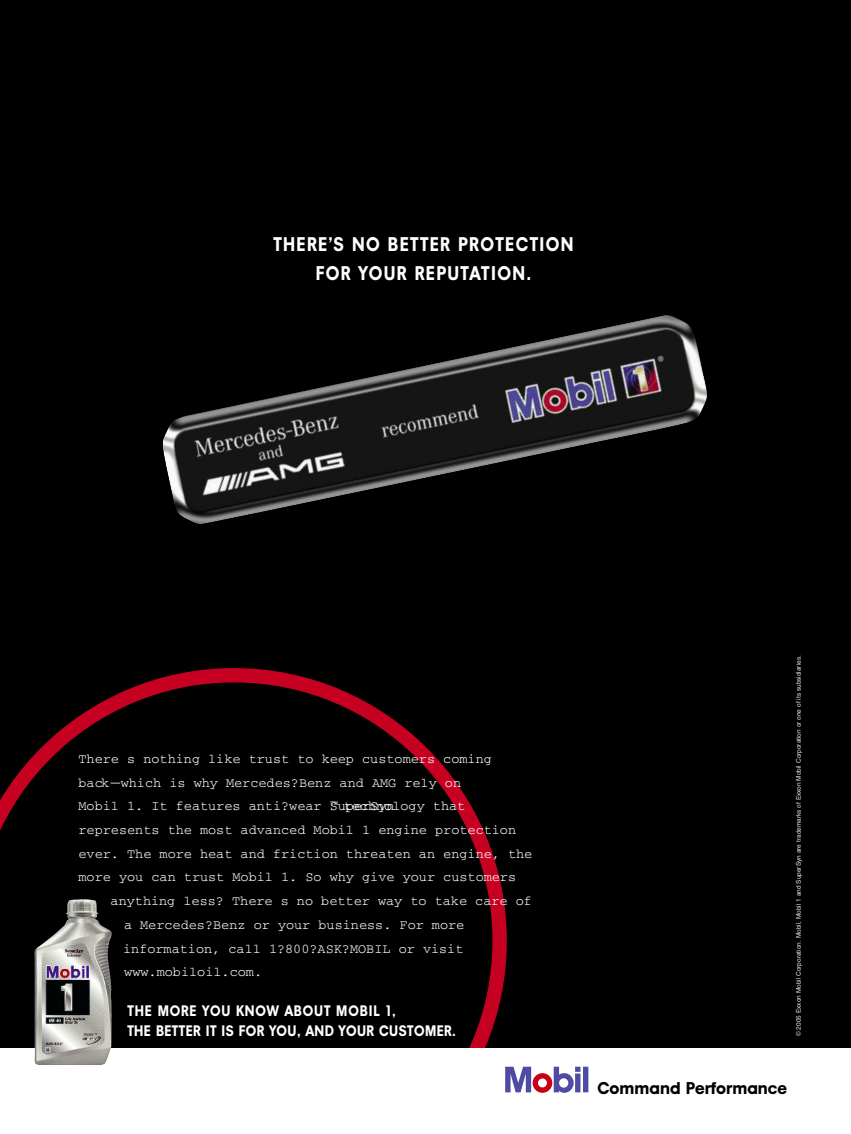
<style>
.page{position:relative;width:851px;height:1134px;background:#fff}
.page>*{position:absolute;margin:0;border:0;box-sizing:border-box;transform-origin:0 0}
.t1{font:19.5px/29.2px "Mobil";letter-spacing:.08em;color:#fff;text-align:center;scale:.9 1}
.t2{font:16.8px "Mobil";color:#000}
.t3{font:15px/20px "Mobil";letter-spacing:.035em;color:#fff;scale:.9 1}
.t4{font:13.5px/23.7px "Courier";color:#fff}
.t5{font:6.45px "Helvetica";color:#e6e6e6}
</style>
<div class="page">
<div style="left:0;top:0;width:850px;height:1048px;background:#000"></div>
<img style="left:162px;top:315px;width:545px;height:209px">
<svg style="left:505px;top:1067px;width:83px;height:26px"></svg>
<svg style="left:0;top:668px;width:507px;height:380px"></svg>
<img style="left:34px;top:899px;width:78px;height:166px">
<h1 class="t1" style="left:273px;top:231px;width:335px">THERE’S NO BETTER PROTECTION<br>FOR YOUR REPUTATION.</h1>
<p class="t4" style="left:78px;top:748px;width:415px">There s nothing like trust to keep customers coming back —which is why Mercedes?Benz and AMG rely on<br>Mobil 1. It features anti?wear SuperSyn</p>
<p class="t4" style="left:78px;top:795px;width:455px;text-indent:251px"><sup>TM</sup> technology that represents the most advanced Mobil 1 engine protection ever. The more heat and friction threaten an engine, the more you can trust Mobil 1. So why give your customers</p>
<p class="t4" style="left:123px;top:890px;width:410px;text-indent:-13px">anything less? There s no better way to take care of a Mercedes?Benz or your business. For more information, call 1?800?ASK?MOBIL or visit www.mobiloil.com.</p>
<p class="t3" style="left:127px;top:1002px;width:366px">THE MORE YOU KNOW ABOUT MOBIL 1,<br>THE BETTER IT IS FOR YOU, AND YOUR CUSTOMER.</p>
<p class="t5" style="left:794px;top:1036px;width:382px;rotate:-90deg">© 2005 Exxon Mobil Corporation. Mobil, Mobil 1 and SuperSyn are trademarks of Exxon Mobil Corporation or one of its subsidiaries.</p>
<p class="t2" style="left:597px;top:1082px;width:191px">Command Performance</p>
</div>
